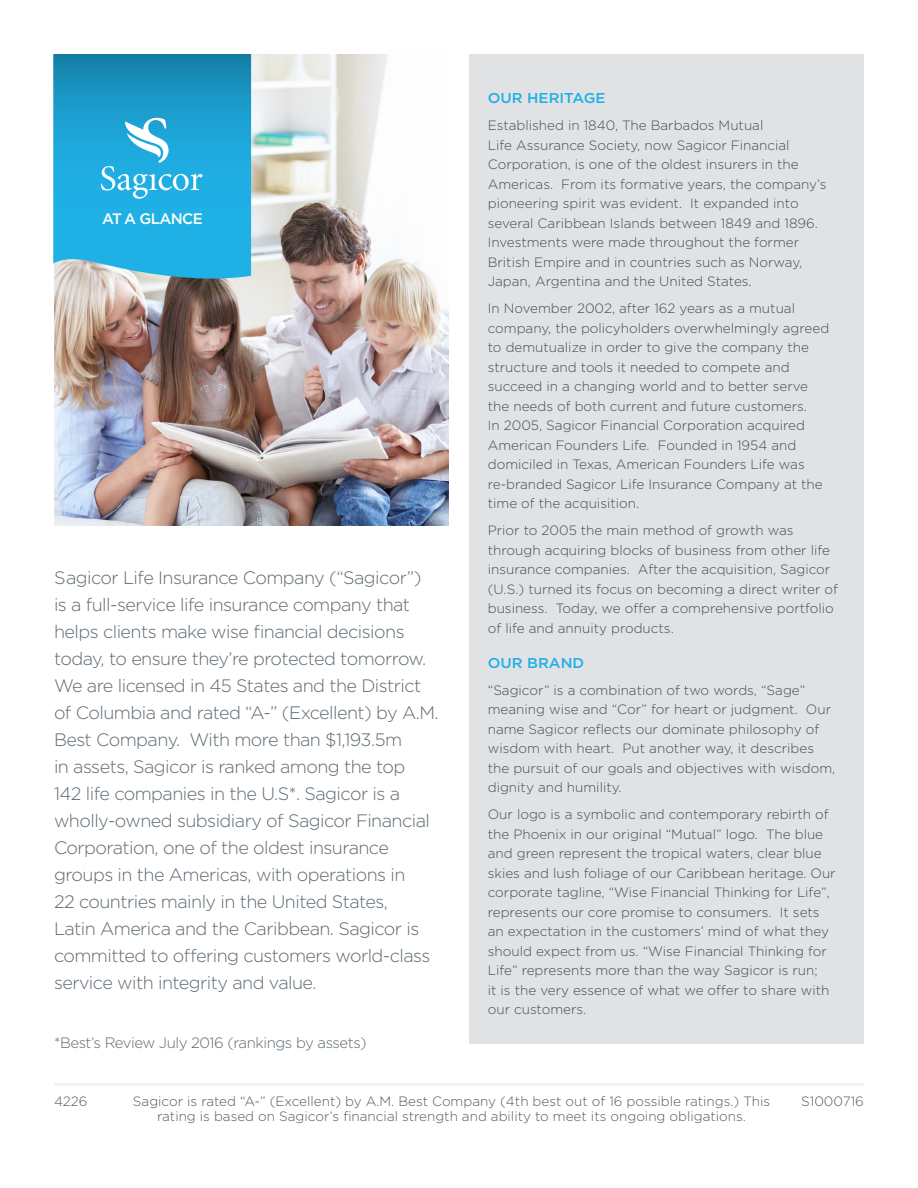
<style>
.page{position:relative;width:918px;height:1188px;background:#fff}
.page>*{position:absolute;margin:0;border:0;box-sizing:border-box;transform-origin:0 0}
.t1{font:300 18px/27px "Gotham";letter-spacing:-.03em;color:#5d6a73}
.t2{font:500 15.15px "Gotham";letter-spacing:-.04em;color:#fff}
.t3{font:300 15px "Gotham";letter-spacing:-.03em;color:#5d6a73}
.t4{font:500 14.25px "Gotham";color:#1fb0e6;scale:1.05 1}
.t5{font:300 13.5px/19.5px "Gotham";color:#4a4b4e}
.t6{font:300 13.5px "Gotham";color:#58595c}
</style>
<div class="page">
<div style="left:470px;top:54px;width:394px;height:990px;background:#e1e2e4"></div>
<img style="left:54px;top:54px;width:394px;height:471px">
<hr style="left:54px;top:1083px;width:810px;height:3px;background:#f2f3f4">
<svg style="left:53px;top:54px;width:198px;height:225px;background:#27a5d4"></svg>
<svg style="left:101px;top:118px;width:101px;height:81px;background:#43b7e3"></svg>
<p class="t2" style="left:102px;top:209px;width:102px">AT A GLANCE</p>
<p class="t1" style="left:54px;top:563px;width:386px">Sagicor Life Insurance Company (“Sagicor”) is a full-service life insurance company that helps clients make wise financial decisions today, to ensure they’re protected tomorrow.<br>We are licensed in 45 States and the District of Columbia and rated “A-” (Excellent) by A.M.<br>Best Company. With more than $1,193.5m<br>in assets, Sagicor is ranked among the top<br>142 life companies in the U.S*. Sagicor is a wholly-owned subsidiary of Sagicor Financial Corporation, one of the oldest insurance groups in the Americas, with operations in<br>22 countries mainly in the United States,<br>Latin America and the Caribbean. Sagicor is committed to offering customers world-class service with integrity and value.</p>
<p class="t3" style="left:54px;top:1033px;width:314px">*Best’s Review July 2016 (rankings by assets)</p>
<p class="t4" style="left:488px;top:89px;width:114px">OUR HERITAGE</p>
<p class="t5" style="left:488px;top:115px;width:340px">Established in 1840, The Barbados Mutual<br>Life Assurance Society, now Sagicor Financial Corporation, is one of the oldest insurers in the Americas. From its formative years, the company’s pioneering spirit was evident. It expanded into several Caribbean Islands between 1849 and 1896.<br>Investments were made throughout the former British Empire and in countries such as Norway, Japan, Argentina and the United States.</p>
<p class="t5" style="left:488px;top:298px;width:343px">In November 2002, after 162 years as a mutual company, the policyholders overwhelmingly agreed to demutualize in order to give the company the structure and tools it needed to compete and succeed in a changing world and to better serve the needs of both current and future customers.<br>In 2005, Sagicor Financial Corporation acquired American Founders Life. Founded in 1954 and domiciled in Texas, American Founders Life was re-branded Sagicor Life Insurance Company at the time of the acquisition.</p>
<p class="t5" style="left:488px;top:520px;width:352px">Prior to 2005 the main method of growth was through acquiring blocks of business from other life insurance companies. After the acquisition, Sagicor (U.S.) turned its focus on becoming a direct writer of business. Today, we offer a comprehensive portfolio of life and annuity products.</p>
<p class="t4" style="left:488px;top:653px;width:93px">OUR BRAND</p>
<p class="t5" style="left:488px;top:680px;width:349px">“Sagicor” is a combination of two words, “Sage” meaning wise and “Cor” for heart or judgment. Our name Sagicor reflects our dominate philosophy of wisdom with heart. Put another way, it describes the pursuit of our goals and objectives with wisdom, dignity and humility.</p>
<p class="t5" style="left:488px;top:804px;width:349px">Our logo is a symbolic and contemporary rebirth of the Phoenix in our original “Mutual” logo. The blue and green represent the tropical waters, clear blue skies and lush foliage of our Caribbean heritage. Our corporate tagline, “Wise Financial Thinking for Life”, represents our core promise to consumers. It sets an expectation in the customers’ mind of what they should expect from us. “Wise Financial Thinking for Life” represents more than the way Sagicor is run;<br>it is the very essence of what we offer to share with our customers.</p>
<p class="t6" style="left:54px;top:1092px;width:35px">4226</p>
<p class="t6" style="left:133px;top:1092px;width:639px">Sagicor is rated “A-” (Excellent) by A.M. Best Company (4th best out of 16 possible ratings.) This</p>
<p class="t6" style="left:801px;top:1092px;width:64px">S1000716</p>
<p class="t6" style="left:157px;top:1107px;width:590px">rating is based on Sagicor’s financial strength and ability to meet its ongoing obligations.</p>
</div>
